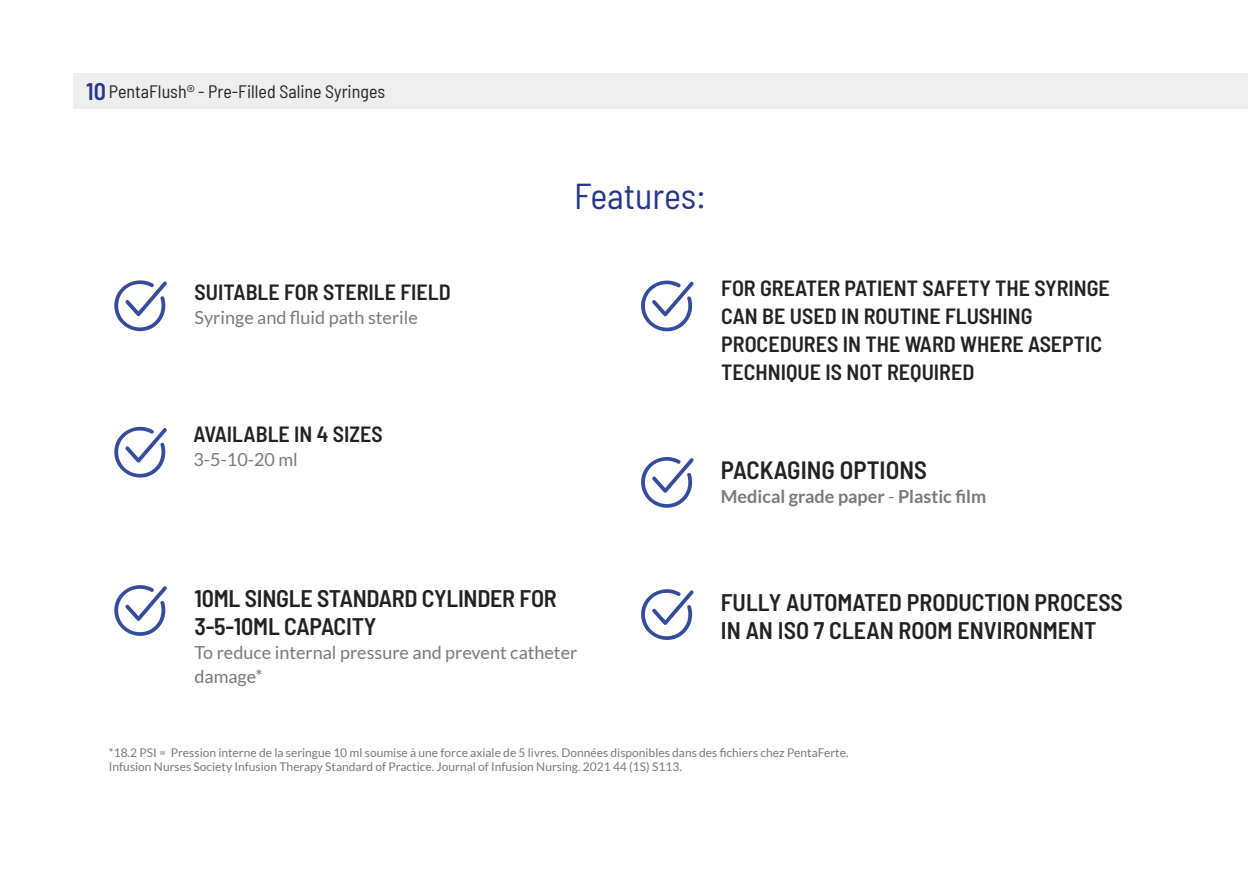
<style>
.page{position:relative;width:1248px;height:896px;background:#fff}
.page>*{position:absolute;margin:0;border:0;box-sizing:border-box;transform-origin:0 0}
.Titolo_rosso{font:semi-condensed 36px "Barlow";letter-spacing:-.005em;color:#26368c}
.Titolo_2_nero{font:600 semi-condensed 25px "Barlow";color:#222223}
.Titolo_2_nero-2{font:600 semi-condensed 24px/28px "Barlow";color:#222223}
.t1{font:600 semi-condensed 24px "Barlow";color:#26368c}
.Titolo_2_nero-3{font:600 semi-condensed 22px/28px "Barlow";color:#222223}
.Paragrafo_piccolo{font:18px/24px "Lato";color:#7c787a}
.t2{font:semi-condensed 18px "Barlow";color:#222223}
.Paragrafo_piccolo-2{font:700 18px "Lato";color:#7c787a}
.Paragrafo{font:12px "Lato";color:#7c787a}
.s1{font-weight:400}
</style>
<div class="page">
<div style="left:74px;top:74px;width:1173px;height:35px;background:#eee"></div>
<svg style="left:114px;top:280px;width:53px;height:52px"></svg>
<svg style="left:114px;top:426px;width:53px;height:52px"></svg>
<svg style="left:114px;top:585px;width:53px;height:51px"></svg>
<svg style="left:641px;top:280px;width:53px;height:52px"></svg>
<svg style="left:641px;top:457px;width:53px;height:51px"></svg>
<svg style="left:641px;top:589px;width:53px;height:51px"></svg>
<p class="t1" style="left:86px;top:74px;width:21px">10</p>
<p class="t2" style="left:109px;top:79px;width:278px">PentaFlush® - Pre-Filled Saline Syringes</p>
<p class="Titolo_2_nero-3" style="left:194px;top:276px;width:258px">SUITABLE FOR STERILE FIELD</p>
<p class="Paragrafo_piccolo" style="left:194px;top:305px;width:225px">Syringe and fluid path sterile</p>
<p class="Titolo_2_nero-3" style="left:193px;top:419px;width:190px">AVAILABLE IN 4 SIZES</p>
<p class="Paragrafo_piccolo" style="left:193px;top:447px;width:106px">3-5-10-20 ml</p>
<p class="Titolo_rosso" style="left:574px;top:170px;width:133px">Features:</p>
<p class="Titolo_2_nero-3" style="left:721px;top:272px;width:390px">FOR GREATER PATIENT SAFETY THE SYRINGE CAN BE USED IN ROUTINE FLUSHING PROCEDURES IN THE WARD WHERE ASEPTIC TECHNIQUE IS NOT REQUIRED</p>
<p class="Titolo_2_nero" style="left:720px;top:452px;width:207px">PACKAGING OPTIONS</p>
<p class="Paragrafo_piccolo-2" style="left:720px;top:486px;width:267px">Medical grade paper <span class="s1">-</span> Plastic film</p>
<p class="Titolo_2_nero-2" style="left:194px;top:582px;width:364px">10ML SINGLE STANDARD CYLINDER FOR<br>3-5-10ML CAPACITY</p>
<p class="Paragrafo_piccolo" style="left:194px;top:640px;width:384px">To reduce internal pressure and prevent catheter damage*</p>
<p class="Titolo_2_nero-2" style="left:720px;top:586px;width:403px">FULLY AUTOMATED PRODUCTION PROCESS<br>IN AN ISO 7 CLEAN ROOM ENVIRONMENT</p>
<p class="Paragrafo" style="left:109px;top:745px;width:741px">*18.2 PSI = Pression interne de la seringue 10 ml soumise à une force axiale de 5 livres. Données disponibles dans des fichiers chez PentaFerte.</p>
<p class="Paragrafo" style="left:109px;top:760px;width:574px">Infusion Nurses Society Infusion Therapy Standard of Practice. Journal of Infusion Nursing. 2021 44 (1S) S113.</p>
</div>
